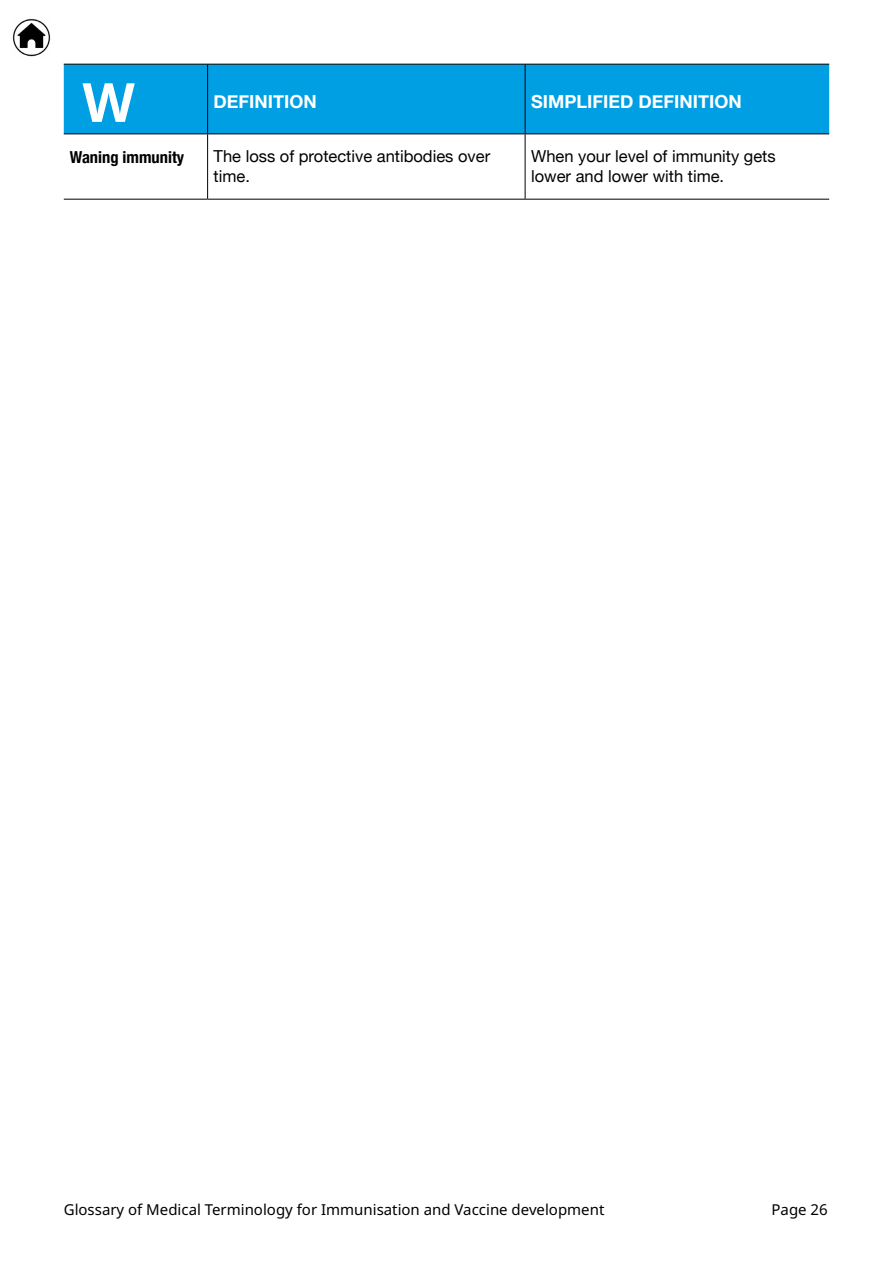
<style>
.page{position:relative;width:893px;height:1263px;background:#fff}
.page>*{position:absolute;margin:0;border:0;box-sizing:border-box;transform-origin:0 0}
.t1{font:700 54px "Noto Sans";color:#fff}
.Eng_Sub{font:700 18px "Helvetica Neue";color:#fff}
.Eng_Text_1{font:16.5px/19.8px "Helvetica Neue";color:#000}
.Eng_Sub_1{font:700 condensed 16.5px "Helvetica Neue";color:#000}
.t2{font:15px "Noto Sans";color:#000}
</style>
<div class="page">
<img style="left:12px;top:19px;width:39px;height:38px">
<div style="left:64px;top:65px;width:765px;height:69px;background:#009fe3"></div>
<hr style="left:64px;top:64px;width:144px;height:1px;background:#000">
<hr style="left:208px;top:64px;width:317px;height:1px;background:#000">
<hr style="left:525px;top:64px;width:304px;height:1px;background:#000">
<hr style="left:64px;top:134px;width:144px;height:1px;background:#000">
<hr style="left:208px;top:134px;width:317px;height:1px;background:#000">
<hr style="left:525px;top:134px;width:304px;height:1px;background:#000">
<hr style="left:64px;top:199px;width:144px;height:1px;background:#000">
<hr style="left:208px;top:199px;width:317px;height:1px;background:#000">
<hr style="left:525px;top:199px;width:304px;height:1px;background:#000">
<hr style="left:207px;top:65px;width:1px;height:69px;background:#000">
<hr style="left:525px;top:65px;width:1px;height:69px;background:#000">
<hr style="left:207px;top:134px;width:1px;height:65px;background:#000">
<hr style="left:525px;top:134px;width:1px;height:65px;background:#000">
<p class="t1" style="left:83px;top:64px;width:54px">W</p>
<p class="Eng_Sub_1" style="left:70px;top:143px;width:116px">Waning immunity</p>
<p class="Eng_Sub" style="left:214px;top:87px;width:105px">DEFINITION</p>
<p class="Eng_Text_1" style="left:214px;top:148px;width:278px">The loss of protective antibodies over</p>
<p class="Eng_Text_1" style="left:214px;top:167px;width:38px">time.</p>
<p class="Eng_Sub" style="left:531px;top:87px;width:212px">SIMPLIFIED DEFINITION</p>
<p class="Eng_Text_1" style="left:531px;top:148px;width:246px">When your level of immunity gets lower and lower with time.</p>
<p class="t2" style="left:64px;top:1199px;width:542px">Glossary of Medical Terminology for Immunisation and Vaccine development</p>
<p class="t2" style="left:771px;top:1199px;width:58px">Page 26</p>
</div>
